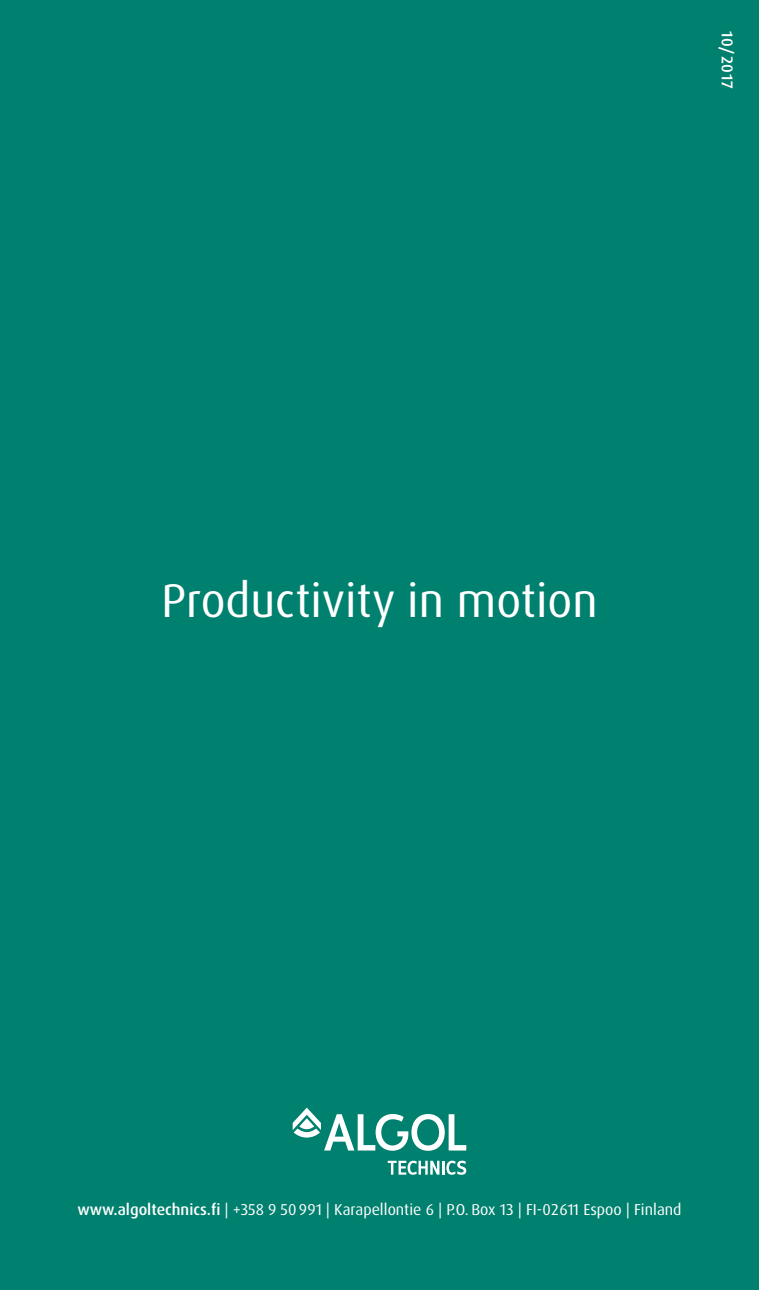
<style>
.page{position:relative;width:759px;height:1290px;background:#00806e}
.page>*{position:absolute;margin:0;border:0;box-sizing:border-box;transform-origin:0 0}
.BODY{font:47.25px "Dax Pro";color:#fff}
.t1{font:15.75px "Dax Pro";color:#fff}
.Segment_name_and_cou{font:500 15.75px "Dax Pro";letter-spacing:.05em;color:#fff}
.s1{font-weight:500}
</style>
<div class="page">
<svg style="left:388px;top:1160px;width:78px;height:15px"></svg>
<svg style="left:293px;top:1107px;width:173px;height:44px"></svg>
<p class="Segment_name_and_cou" style="left:737px;top:31px;width:59px;rotate:90deg">10/2017</p>
<p class="BODY" style="left:161px;top:570px;width:438px">Productivity in motion</p>
<p class="t1" style="left:77px;top:1199px;width:606px"><span class="s1">www.algoltechnics.fi</span> | +358 9 50 991 | Karapellontie 6 | P.O. Box 13 | FI-02611 Espoo | Finland</p>
</div>
